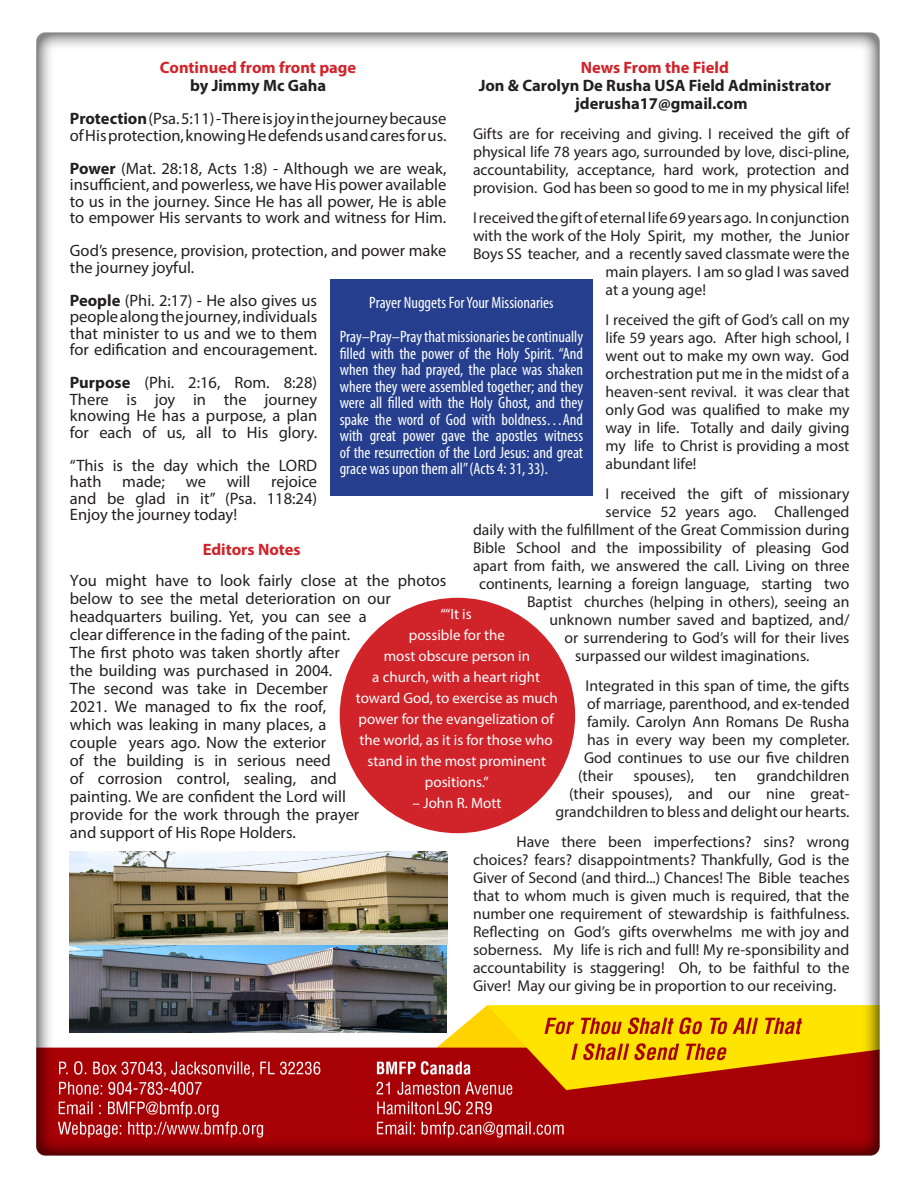
<style>
.page{position:relative;width:918px;height:1188px;background:#fff}
.page>*{position:absolute;margin:0;border:0;box-sizing:border-box;transform-origin:0 0}
.t1{font:16.5px/18px "Myriad Pro";color:#231f20}
.t2{font:condensed 16.5px/16.5px "Myriad Pro";color:#fff;text-align:justify}
.t3{font:700 16.5px "Myriad Pro";color:#231f20}
.t4{font:700 16.5px "Myriad Pro";color:#d1232a}
.t5{font:15.75px/18px "Myriad Pro";color:#231f20;text-align:justify}
.t6{font:15px/21px "Myriad Pro";color:#fff;text-align:center}
.s1{font-weight:700}
.s2{font-size:15px}
</style>
<div class="page">
<img style="left:36px;top:32px;width:844px;height:1124px">
<div style="left:330px;top:279px;width:263px;height:217px;background:#253f8e"></div>
<div style="left:340px;top:598px;width:235px;height:235px;background:#d1232a;border-radius:50%"></div>
<img style="left:70px;top:945px;width:376px;height:88px">
<img style="left:70px;top:851px;width:377px;height:94px">
<p class="t4" style="left:160px;top:57px;width:198px">Continued from front page</p>
<p class="t3" style="left:190px;top:75px;width:138px">by Jimmy Mc Gaha</p>
<p class="t1" style="left:70px;top:110px;width:378px;line-height:16.5px"><span class="s1">Protection</span> (Psa. 5:11) - There is joy in the journey because of His protection, knowing He defends us and cares for us.</p>
<p class="t1" style="left:70px;top:160px;width:378px;line-height:16.5px;text-align:justify"><span class="s1">Power</span> (Mat. 28:18, Acts 1:8) - Although we are weak, insufficient, and powerless, we have His power available to us in the journey. Since He has all power, He is able to empower His servants to work and witness for Him.</p>
<p class="t1" style="left:70px;top:242px;width:378px;line-height:16.5px">God’s presence, provision, protection, and power make the journey joyful.</p>
<p class="t1" style="left:70px;top:292px;width:249px;line-height:16.5px;text-align:justify"><span class="s1">People</span> (Phi. 2:17) - He also gives us people along the journey, individuals that minister to us and we to them for edification and encouragement.</p>
<p class="t1" style="left:70px;top:374px;width:249px;line-height:16.5px;text-align:justify"><span class="s1">Purpose</span> (Phi. 2:16, Rom. 8:28)<br>There is joy in the journey knowing He has a purpose, a plan for each of us, all to His glory.</p>
<p class="t1" style="left:70px;top:457px;width:249px;line-height:16.5px">“This is the day which the LORD hath</p>
<p class="t4" style="left:581px;top:57px;width:149px">News From the Field</p>
<p class="t3" style="left:479px;top:75px;width:354px">Jon &amp; Carolyn De Rusha USA Field Administrator</p>
<p class="t3" style="left:575px;top:93px;width:174px">jderusha17@gmail.com</p>
<p class="t5" style="left:473px;top:125px;width:378px">Gifts are for receiving and giving. I received the gift of physical life 78 years ago, surrounded by love, disci-pline, accountability, acceptance, hard work, protection and provision. God has been so good to me in my physical life!</p>
<p class="t5" style="left:473px;top:209px;width:378px">I received the gift of eternal life 69 years ago. In conjunction</p>
<p class="t5" style="left:473px;top:227px;width:378px">with the work of the Holy Spirit, my mother, the Junior</p>
<p class="t5" style="left:473px;top:245px;width:378px">Boys SS teacher, and a recently saved classmate were the</p>
<p class="t5" style="left:606px;top:263px;width:245px">main players. I am so glad I was saved</p>
<p class="t5" style="left:606px;top:281px;width:102px">at a young age!</p>
<p class="t5" style="left:606px;top:311px;width:246px">I received the gift of God’s call on my life 59 years ago. After high school, I went out to make my own way. God orchestration put me in the midst of a heaven-sent revival. it was clear that only God was qualified to make my way in life. Totally and daily giving my life to Christ is providing a most abundant life!</p>
<p class="t5" style="left:606px;top:485px;width:245px">I received the gift of missionary</p>
<p class="t5" style="left:606px;top:503px;width:245px">service 52 years ago. Challenged</p>
<p class="t5" style="left:473px;top:521px;width:378px">daily with the fulfillment of the Great Commission during</p>
<p class="t5" style="left:473px;top:539px;width:378px">Bible School and the impossibility of pleasing God</p>
<p class="t5" style="left:473px;top:557px;width:378px">apart from faith, we answered the call. Living on three</p>
<p class="t5" style="left:479px;top:575px;width:372px">continents, learning a foreign language, starting two</p>
<p class="t5" style="left:527px;top:593px;width:324px">Baptist churches (helping in others), seeing an</p>
<p class="t5" style="left:550px;top:611px;width:301px">unknown number saved and baptized, and/</p>
<p class="t5" style="left:565px;top:629px;width:287px">or surrendering to God’s will for their lives</p>
<p class="t5" style="left:575px;top:647px;width:236px">surpassed our wildest imaginations.</p>
<p class="t5" style="left:586px;top:677px;width:266px">Integrated in this span of time, the gifts</p>
<p class="t5" style="left:587px;top:695px;width:264px">of marriage, parenthood, and ex-tended</p>
<p class="t5" style="left:587px;top:713px;width:264px">family. Carolyn Ann Romans De Rusha</p>
<p class="t5" style="left:587px;top:731px;width:264px">has in every way been my completer.</p>
<p class="t5" style="left:584px;top:749px;width:267px">God continues to use our five children</p>
<p class="t5" style="left:578px;top:767px;width:37px">(their</p>
<p class="t5" style="left:634px;top:767px;width:62px">spouses),</p>
<p class="t5" style="left:715px;top:767px;width:23px">ten</p>
<p class="t2" style="left:369px;top:294px;width:186px">Prayer Nuggets For Your Missionarie<span class="s2">s</span></p>
<p class="t2" style="left:340px;top:328px;width:245px">Pray–Pray–Pray that missionaries be continually filled with the power of the Holy Spirit. “And when they had prayed, the place was shaken where they were assembled together; and they were all filled with the Holy Ghost, and they spake the word of God with boldness…And with great power gave the apostles witness of the resurrection of the Lord Jesus: and great grace was upon them all” (Acts 4: 31, 33).</p>
<p class="t1" style="left:122px;top:472px;width:44px">made;</p>
<p class="t1" style="left:186px;top:472px;width:22px">we</p>
<p class="t1" style="left:227px;top:472px;width:25px">will</p>
<p class="t1" style="left:70px;top:473px;width:249px;line-height:16.5px;text-align:right">rejoice<br>and be glad in it” (Psa. 118:24)</p>
<p class="t1" style="left:70px;top:505px;width:169px">Enjoy the journey today!</p>
<p class="t4" style="left:203px;top:538px;width:100px">Editors Notes</p>
<p class="t1" style="left:70px;top:571px;width:378px">You might have to look fairly close at the photos below to see the metal deterioration on our headquarters builing. Yet, you can see a<br>clear difference in the fading of the paint.<br>The first photo was taken shortly after<br>the building was purchased in 2004.<br>The second was take in December<br>2021. We managed to fix the roof,<br>which was leaking in many places, a<br>couple years ago. Now the exterior<br>of the building is in serious need<br>of corrosion control, sealing, and<br>painting. We are confident the Lord will<br>provide for the work through the prayer<br>and support of His Rope Holders.</p>
<p class="t6" style="left:356px;top:603px;width:203px">““It is<br>possible for the<br>most obscure person in<br>a church, with a heart right toward God, to exercise as much power for the evangelization of the world, as it is for those who stand in the most prominent positions.”</p>
<p class="t6" style="left:412px;top:792px;width:90px">– John R. Mott</p>
<p class="t5" style="left:556px;top:767px;width:296px;text-align:right">grandchildren<br>(their spouses), and our nine great&shy;grandchildren to bless and delight our hearts.</p>
<p class="t5" style="left:473px;top:833px;width:378px;text-indent:44px">Have there been imperfections? sins? wrong choices? fears? disappointments? Thankfully, God is the Giver of Second (and third...) Chances! The Bible teaches that to whom much is given much is required, that the number one requirement of stewardship is faithfulness.<br>Reflecting on God’s gifts overwhelms me with joy and soberness. My life is rich and full! My re-sponsibility and accountability is staggering! Oh, to be faithful to the Giver! May our giving be in proportion to our receiving.</p>
</div>
